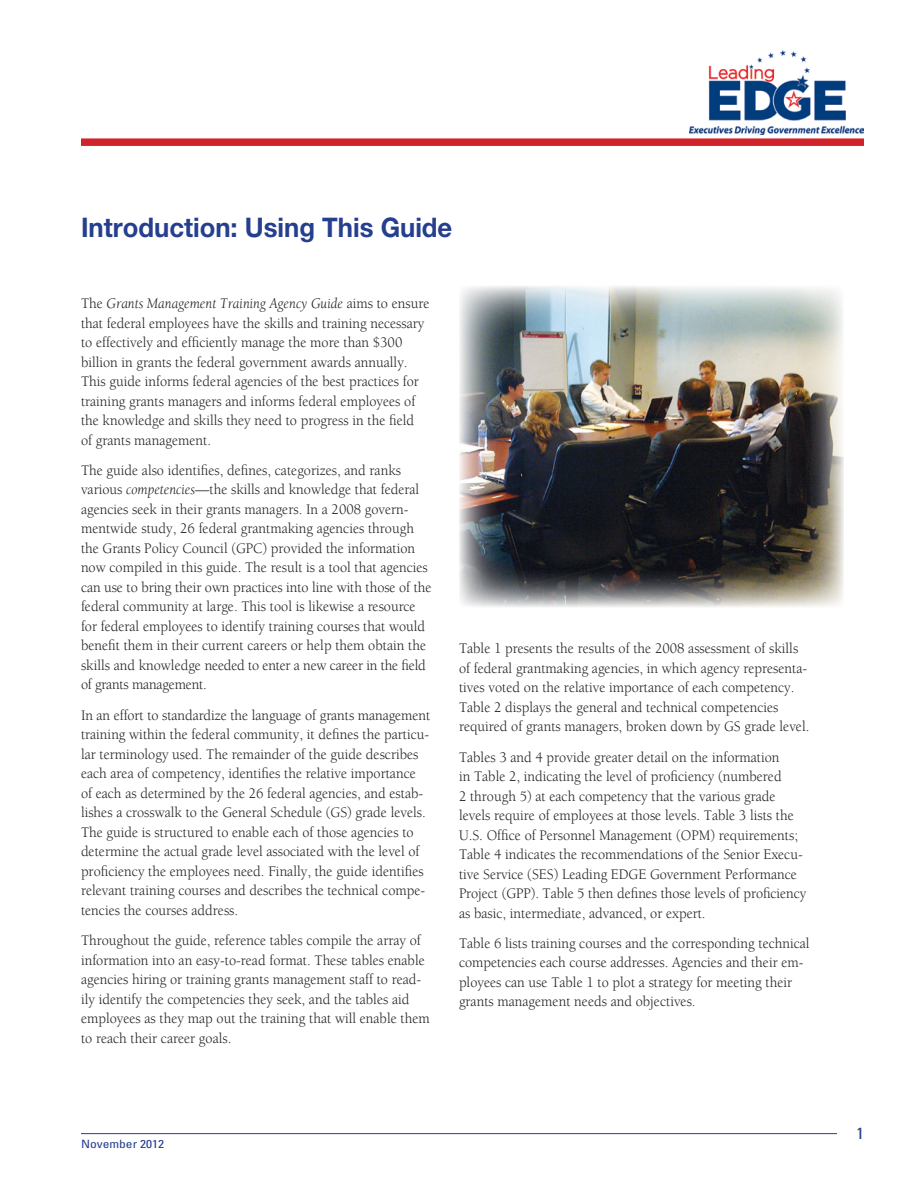
<style>
.page{position:relative;width:918px;height:1188px;background:#fff}
.page>*{position:absolute;margin:0;border:0;box-sizing:border-box;transform-origin:0 0}
.t1{font:700 27px "Helvetica Neue";color:#253f8e;scale:.95 1}
.t2{font:condensed 16.2px "Univers";color:#253f8e;scale:1.11 1}
.t3{font:15px/19.5px "Berkeley";color:#231f20;scale:.95 1}
.t4{font:condensed 11.55px "Univers";color:#253f8e;scale:1.18 1}
.s1{font-style:italic}
</style>
<div class="page">
<img style="left:689px;top:51px;width:175px;height:83px">
<hr style="left:81px;top:1133px;width:756px;height:1px;background:#253f8e">
<div style="left:81px;top:138px;width:783px;height:8px;background:#d1232a"></div>
<img style="left:459px;top:286px;width:385px;height:321px">
<h2 class="t1" style="left:81px;top:211px;width:392px">Introduction: Using This Guide</h2>
<p class="t3" style="left:81px;top:294px;width:368px">The <span class="s1">Grants Management Training Agency Guide</span> aims to ensure that federal employees have the skills and training necessary to effectively and efficiently manage the more than $300 billion in grants the federal government awards annually.<br>This guide informs federal agencies of the best practices for training grants managers and informs federal employees of the knowledge and skills they need to progress in the field<br>of grants management.</p>
<p class="t3" style="left:81px;top:461px;width:371px">The guide also identifies, defines, categorizes, and ranks various <span class="s1">competencies—</span>the skills and knowledge that federal agencies seek in their grants managers. In a 2008 govern&shy;mentwide study, 26 federal grantmaking agencies through the Grants Policy Council (GPC) provided the information now compiled in this guide. The result is a tool that agencies can use to bring their own practices into line with those of the federal community at large. This tool is likewise a resource for federal employees to identify training courses that would benefit them in their current careers or help them obtain the skills and knowledge needed to enter a new career in the field of grants management.</p>
<p class="t3" style="left:81px;top:706px;width:369px">In an effort to standardize the language of grants management training within the federal community, it defines the particu&shy;lar terminology used. The remainder of the guide describes each area of competency, identifies the relative importance of each as determined by the 26 federal agencies, and estab&shy;lishes a crosswalk to the General Schedule (GS) grade levels.<br>The guide is structured to enable each of those agencies to determine the actual grade level associated with the level of proficiency the employees need. Finally, the guide identifies relevant training courses and describes the technical compe&shy;tencies the courses address.</p>
<p class="t3" style="left:81px;top:931px;width:369px">Throughout the guide, reference tables compile the array of information into an easy-to-read format. These tables enable agencies hiring or training grants management staff to read&shy;ily identify the competencies they seek, and the tables aid employees as they map out the training that will enable them to reach their career goals.</p>
<p class="t3" style="left:459px;top:639px;width:370px">Table 1 presents the results of the 2008 assessment of skills of federal grantmaking agencies, in which agency representa&shy;tives voted on the relative importance of each competency.<br>Table 2 displays the general and technical competencies required of grants managers, broken down by GS grade level.</p>
<p class="t3" style="left:459px;top:748px;width:367px">Tables 3 and 4 provide greater detail on the information<br>in Table 2, indicating the level of proficiency (numbered<br>2 through 5) at each competency that the various grade levels require of employees at those levels. Table 3 lists the U.S. Office of Personnel Management (OPM) requirements; Table 4 indicates the recommendations of the Senior Execu&shy;tive Service (SES) Leading EDGE Government Performance Project (GPP). Table 5 then defines those levels of proficiency as basic, intermediate, advanced, or expert.</p>
<p class="t3" style="left:459px;top:934px;width:371px">Table 6 lists training courses and the corresponding technical competencies each course addresses. Agencies and their em&shy;ployees can use Table 1 to plot a strategy for meeting their grants management needs and objectives.</p>
<p class="t4" style="left:81px;top:1136px;width:72px">November 2012</p>
<p class="t2" style="left:856px;top:1123px;width:9px">1</p>
</div>
